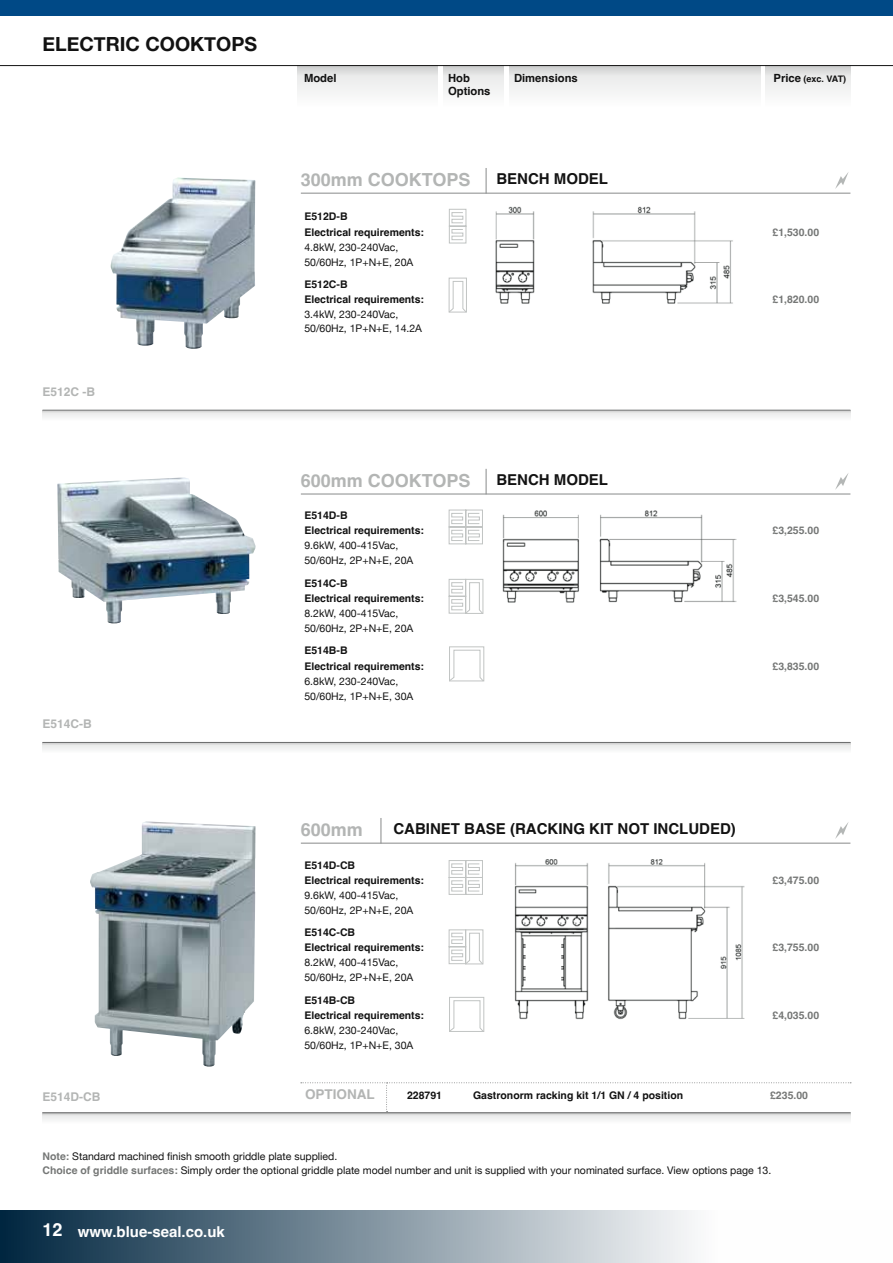
<style>
.page{position:relative;width:893px;height:1263px;background:#fff}
.page>*{position:absolute;margin:0;border:0;box-sizing:border-box;transform-origin:0 0}
.t1{font:700 19.5px "Helvetica Neue";color:#121212}
.t2{font:700 18px "Helvetica";color:#b3b5b4}
.t3{font:700 15px "Helvetica";color:#121212}
.t4{font:700 15px "Helvetica";color:#fff}
.t5{font:700 13.5px "Helvetica";color:#b3b5b4}
.t6{font:700 12px "Helvetica";color:#b3b5b4}
.t7{font:700 11.25px "Helvetica";color:#121212}
.t8{font:10.5px/15px "Helvetica Neue";color:#121212}
.t9{font:700 10.5px/15px "Helvetica";color:#121212}
.t10{font:700 10.5px "Helvetica";color:#757776}
.t11{font:700 9px "Helvetica";letter-spacing:-.035em;color:#121212}
.s1{font-size:11.25px}
.s2{font-family:"Helvetica";font-weight:700;color:#757776}
.s3{font-size:18px}
</style>
<div class="page">
<svg style="left:0;top:1210px;width:692px;height:53px;background:#798d9a"></svg>
<div style="left:0;top:0;width:893px;height:15px;background:#004986"></div>
<div style="left:298px;top:66px;width:140px;height:42px;background:linear-gradient(to bottom,#dcdddd,#fff)"></div>
<div style="left:509px;top:66px;width:251px;height:42px;background:linear-gradient(to bottom,#dcdddd,#fff)"></div>
<div style="left:765px;top:66px;width:85px;height:42px;background:linear-gradient(to bottom,#dcdddd,#fff)"></div>
<div style="left:444px;top:66px;width:60px;height:42px;background:linear-gradient(to bottom,#dcdddd,#fff)"></div>
<hr style="left:301px;top:193px;width:549px;height:1px;background:#888a8a">
<svg style="left:486px;top:168px;width:1px;height:25px"></svg>
<svg style="left:43px;top:410px;width:807px;height:7px"></svg>
<svg style="left:835px;top:172px;width:14px;height:17px"></svg>
<hr style="left:301px;top:494px;width:549px;height:1px;background:#888a8a">
<svg style="left:486px;top:469px;width:1px;height:25px"></svg>
<svg style="left:43px;top:742px;width:807px;height:8px"></svg>
<svg style="left:835px;top:473px;width:14px;height:17px"></svg>
<hr style="left:301px;top:843px;width:549px;height:1px;background:#888a8a">
<svg style="left:381px;top:818px;width:1px;height:25px"></svg>
<hr style="left:43px;top:1112px;width:807px;height:1px;background:#888a8a">
<svg style="left:43px;top:1113px;width:807px;height:7px"></svg>
<svg style="left:835px;top:822px;width:14px;height:17px"></svg>
<svg style="left:301px;top:1082px;width:550px;height:30px"></svg>
<svg style="left:449px;top:277px;width:18px;height:36px"></svg>
<svg style="left:449px;top:209px;width:18px;height:35px"></svg>
<svg style="left:449px;top:509px;width:34px;height:36px"></svg>
<svg style="left:449px;top:646px;width:35px;height:35px"></svg>
<svg style="left:449px;top:578px;width:35px;height:36px"></svg>
<svg style="left:449px;top:860px;width:34px;height:35px"></svg>
<svg style="left:449px;top:997px;width:35px;height:35px"></svg>
<svg style="left:449px;top:929px;width:35px;height:36px"></svg>
<img style="left:110px;top:177px;width:145px;height:172px">
<img style="left:495px;top:206px;width:238px;height:98px">
<img style="left:57px;top:477px;width:199px;height:146px">
<img style="left:599px;top:511px;width:137px;height:92px">
<img style="left:90px;top:821px;width:166px;height:245px">
<img style="left:608px;top:859px;width:137px;height:161px">
<img style="left:502px;top:511px;width:77px;height:92px">
<img style="left:514px;top:859px;width:75px;height:161px">
<hr style="left:0;top:65px;width:893px;height:1px;background:#121212">
<h1 class="t1" style="left:43px;top:29px;width:216px">ELECTRIC COOKTOPS</h1>
<p class="t6" style="left:43px;top:385px;width:54px">E512C -B</p>
<p class="t6" style="left:43px;top:716px;width:51px">E514C-B</p>
<p class="t6" style="left:43px;top:1089px;width:60px">E514D-CB</p>
<p class="t7" style="left:304px;top:71px;width:34px">Model</p>
<p class="t7" style="left:448px;top:71px;width:23px">Hob</p>
<p class="t7" style="left:514px;top:71px;width:65px">Dimensions</p>
<p class="t11" style="left:774px;top:73px;width:74px"><span class="s1">Price</span> (exc. VAT)</p>
<p class="t7" style="left:448px;top:85px;width:44px">Options</p>
<h2 class="t2" style="left:301px;top:169px;width:171px">300mm COOKTOPS</h2>
<h3 class="t3" style="left:496px;top:169px;width:113px">BENCH MODEL</h3>
<p class="t9" style="left:304px;top:210px;width:121px">E512D-B<br>Electrical requirements:</p>
<p class="t8" style="left:304px;top:240px;width:110px">4.8kW, 230-240Vac,<br>50/60Hz, 1P+N+E, 20A</p>
<p class="t9" style="left:304px;top:278px;width:121px">E512C-B<br>Electrical requirements:</p>
<p class="t8" style="left:304px;top:308px;width:119px;line-height:13.5px">3.4kW, 230-240Vac,<br>50/60Hz, 1P+N+E, 14.2A</p>
<p class="t10" style="left:772px;top:225px;width:48px">£1,530.00</p>
<p class="t10" style="left:772px;top:293px;width:48px">£1,820.00</p>
<h2 class="t2" style="left:301px;top:470px;width:171px">600mm COOKTOPS</h2>
<h3 class="t3" style="left:496px;top:470px;width:113px">BENCH MODEL</h3>
<p class="t9" style="left:304px;top:509px;width:121px">E514D-B<br>Electrical requirements:</p>
<p class="t8" style="left:304px;top:539px;width:110px">9.6kW, 400-415Vac,<br>50/60Hz, 2P+N+E, 20A</p>
<p class="t9" style="left:304px;top:577px;width:121px">E514C-B<br>Electrical requirements:</p>
<p class="t8" style="left:304px;top:606px;width:110px">8.2kW, 400-415Vac,<br>50/60Hz, 2P+N+E, 20A</p>
<p class="t9" style="left:304px;top:644px;width:121px">E514B-B<br>Electrical requirements:</p>
<p class="t8" style="left:304px;top:674px;width:110px">6.8kW, 230-240Vac,<br>50/60Hz, 1P+N+E, 30A</p>
<p class="t10" style="left:772px;top:524px;width:48px">£3,255.00</p>
<p class="t10" style="left:772px;top:592px;width:48px">£3,545.00</p>
<p class="t10" style="left:772px;top:659px;width:48px">£3,835.00</p>
<h2 class="t2" style="left:301px;top:819px;width:64px">600mm</h2>
<h3 class="t3" style="left:393px;top:819px;width:344px">CABINET BASE (RACKING KIT NOT INCLUDED)</h3>
<p class="t9" style="left:304px;top:858px;width:121px">E514D-CB<br>Electrical requirements:</p>
<p class="t8" style="left:304px;top:888px;width:110px">9.6kW, 400-415Vac,<br>50/60Hz, 2P+N+E, 20A</p>
<p class="t9" style="left:304px;top:926px;width:121px">E514C-CB<br>Electrical requirements:</p>
<p class="t8" style="left:304px;top:955px;width:110px">8.2kW, 400-415Vac,<br>50/60Hz, 2P+N+E, 20A</p>
<p class="t9" style="left:304px;top:993px;width:121px">E514B-CB<br>Electrical requirements:</p>
<p class="t10" style="left:772px;top:873px;width:48px">£3,475.00</p>
<p class="t10" style="left:772px;top:941px;width:48px">£3,755.00</p>
<p class="t10" style="left:772px;top:1008px;width:48px">£4,035.00</p>
<p class="t8" style="left:304px;top:1023px;width:110px">6.8kW, 230-240Vac,<br>50/60Hz, 1P+N+E, 30A</p>
<p class="t5" style="left:305px;top:1086px;width:71px">OPTIONAL</p>
<p class="t9" style="left:407px;top:1089px;width:37px">228791</p>
<p class="t9" style="left:473px;top:1089px;width:212px">Gastronorm racking kit 1/1 GN / 4 position</p>
<p class="t10" style="left:770px;top:1089px;width:39px">£235.00</p>
<p class="t8" style="left:43px;top:1150px;width:730px;line-height:13.5px"><span class="s2">Note:</span> Standard machined finish smooth griddle plate supplied.<br><span class="s2">Choice of griddle surfaces:</span> Simply order the optional griddle plate model number and unit is supplied with your nominated surface. View options page 13.</p>
<h3 class="t4" style="left:43px;top:1222px;width:184px"><span class="s3">12</span> www.blue-seal.co.uk</h3>
</div>
